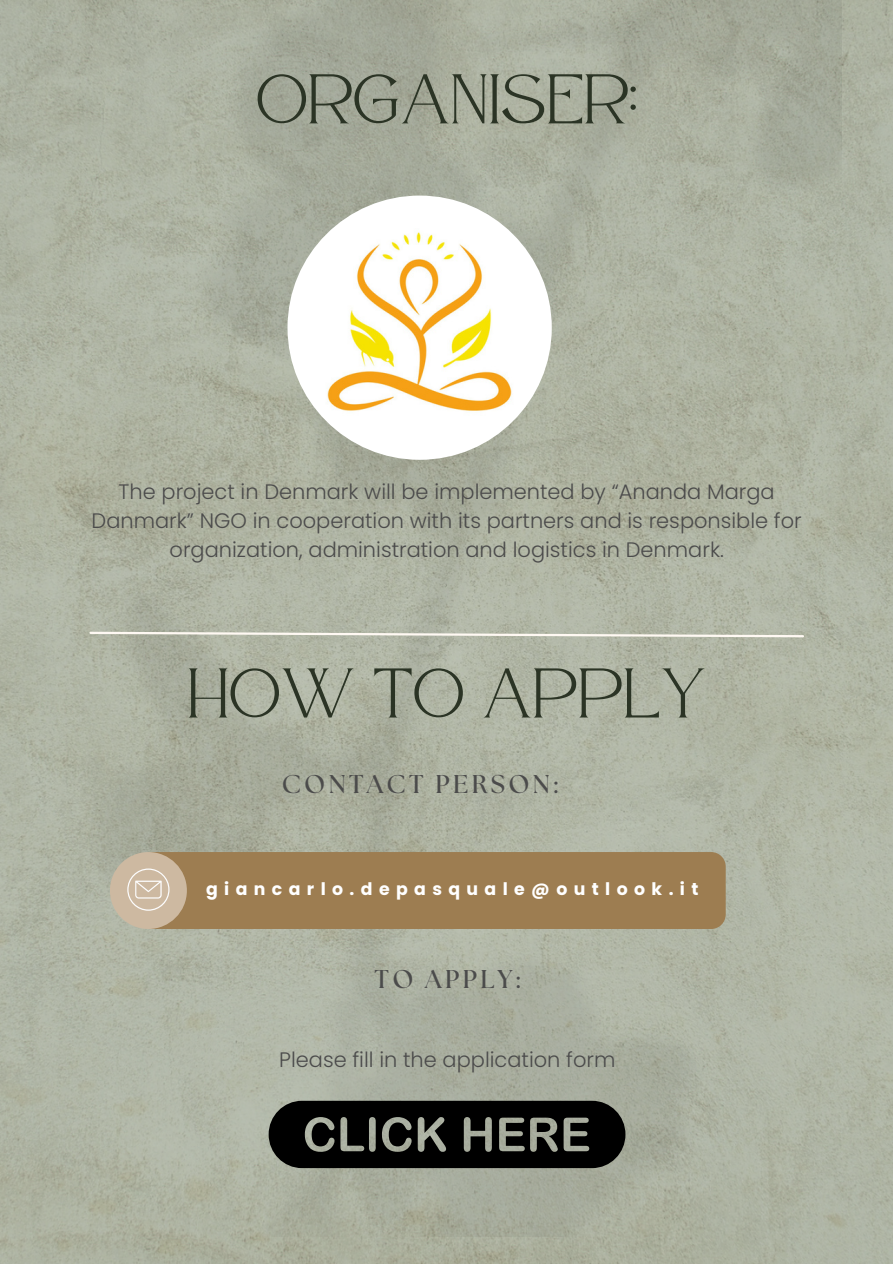
<style>
.page{position:relative;width:893px;height:1264px;background:#fff}
.page>*{position:absolute;margin:0;border:0;box-sizing:border-box;transform-origin:0 0}
.t1{font:70.2px "Atteron";color:#2b3425}
.t2{font:700 25.65px "The Seasons";letter-spacing:.13em;color:#4b4b4b}
.t3{font:300 21px/29.2px "Poppins";color:#4b4b4b;text-align:center}
.t4{font:700 17.25px "Poppins";letter-spacing:.37em;color:#fff}
</style>
<div class="page">
<img style="left:0;top:0;width:892px;height:1263px">
<img style="left:51px;top:0;width:790px;height:1236px">
<svg style="left:88px;top:630px;width:717px;height:8px"></svg>
<img style="left:287px;top:195px;width:264px;height:265px;border-radius:50%">
<div style="left:139px;top:852px;width:586px;height:77px;background:#9d7d51;border-radius:14px"></div>
<div style="left:110px;top:852px;width:77px;height:77px;background:#cdb9a1;border-radius:50%"></div>
<svg style="left:127px;top:868px;width:42px;height:42px"></svg>
<svg style="left:269px;top:1100px;width:356px;height:68px;background:#252623"></svg>
<p class="t1" style="left:256px;top:58px;width:382px">ORGANISER:</p>
<p class="t3" style="left:92px;top:477px;width:711px">The project in Denmark will be implemented by “Ananda Marga<br>Danmark” NGO in cooperation with its partners and is responsible for organization, administration and logistics in Denmark.</p>
<p class="t1" style="left:187px;top:652px;width:520px">HOW TO APPLY</p>
<p class="t2" style="left:282px;top:772px;width:277px">CONTACT PERSON:</p>
<p class="t4" style="left:206px;top:877px;width:494px">giancarlo.depasquale@outlook.it</p>
<p class="t2" style="left:374px;top:967px;width:147px">TO APPLY:</p>
<p class="t3" style="left:279px;top:1044px;width:338px">Please fill in the application form</p>
</div>
